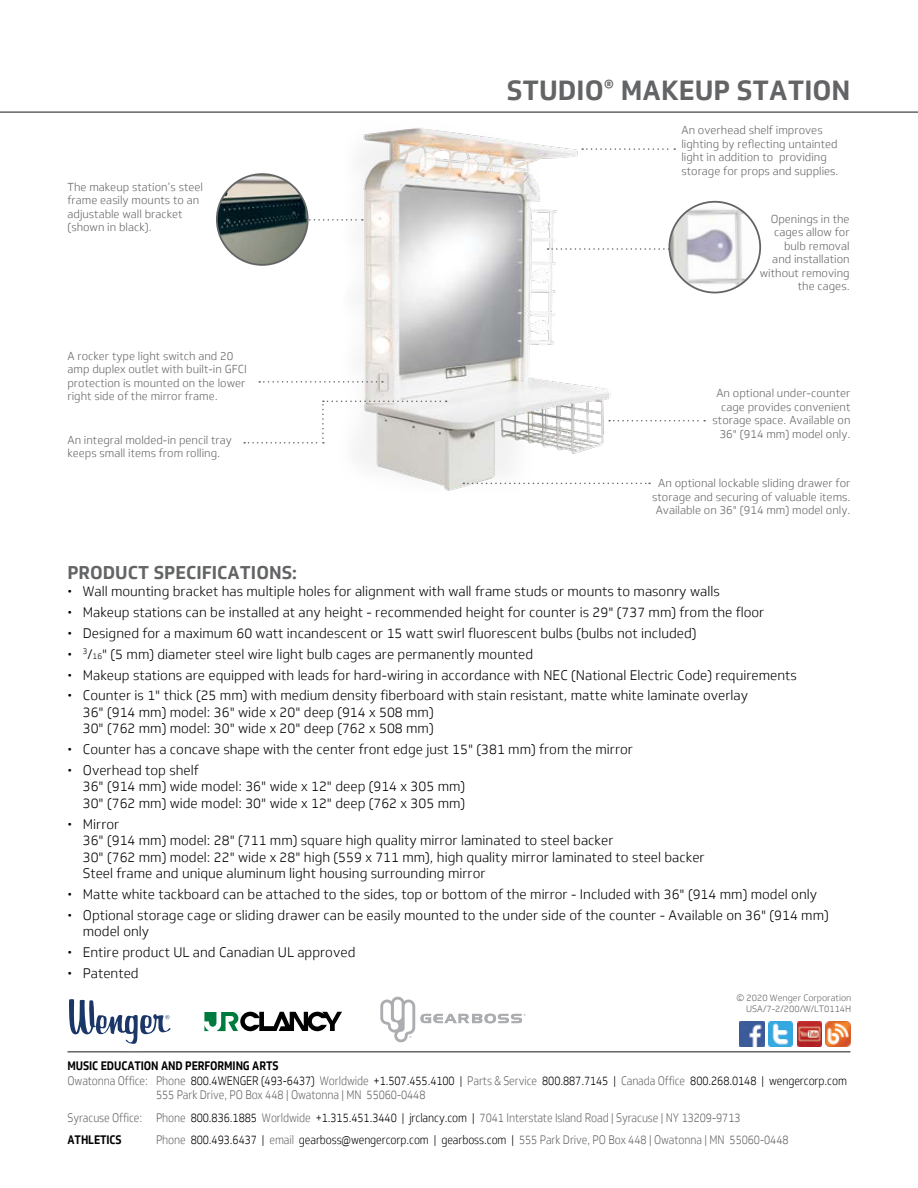
<style>
.page{position:relative;width:918px;height:1188px;background:#fff}
.page>*{position:absolute;margin:0;border:0;box-sizing:border-box;transform-origin:0 0}
.t1{font:700 27px "Soleto";color:#636466}
.t2{font:700 18px "Soleto";color:#636466}
.t3{font:300 13.5px/16.5px "Soleto";color:#000}
.t4{font:300 12px/22.5px "Soleto";letter-spacing:-.01em;color:#636466;scale:.88 1}
.t5{font:300 12px "Soleto";letter-spacing:-.01em;color:#000;scale:.88 1}
.t6{font:700 12px "Soleto";letter-spacing:-.01em;color:#000;scale:.88 1}
.t7{font:300 11.25px/13.5px "Soleto";color:#636466}
.t8{font:300 9px/10.8px "Soleto";color:#636466;text-align:right}
.s1{font-size:8.1px}
.s2{color:#636466}
.s3{color:#000}
.s4{font-weight:700;color:#000}
</style>
<div class="page">
<hr style="left:0;top:111px;width:918px;height:2px;background:#636466">
<hr style="left:68px;top:1051px;width:782px;height:2px;background:#636466">
<div style="left:371px;top:988px;width:164px;height:64px;background:#fff"></div>
<svg style="left:380px;top:997px;width:146px;height:45px"></svg>
<div style="left:57px;top:988px;width:124px;height:67px;background:#fff"></div>
<svg style="left:69px;top:999px;width:102px;height:45px"></svg>
<svg style="left:204px;top:1012px;width:138px;height:19px"></svg>
<img style="left:739px;top:1021px;width:25px;height:25px">
<img style="left:768px;top:1021px;width:25px;height:25px">
<img style="left:797px;top:1021px;width:25px;height:25px">
<img style="left:826px;top:1021px;width:24px;height:25px">
<img style="left:291px;top:128px;width:328px;height:363px">
<svg style="left:609px;top:420px;width:96px;height:1px"></svg>
<svg style="left:463px;top:483px;width:187px;height:1px"></svg>
<svg style="left:548px;top:248px;width:121px;height:2px"></svg>
<svg style="left:582px;top:148px;width:93px;height:2px"></svg>
<svg style="left:259px;top:381px;width:124px;height:2px"></svg>
<svg style="left:244px;top:401px;width:203px;height:43px"></svg>
<svg style="left:309px;top:219px;width:54px;height:2px"></svg>
<img style="left:669px;top:202px;width:91px;height:91px;border-radius:45px">
<div style="left:669px;top:201px;width:92px;height:92px;border:2px solid #636466;border-radius:50%"></div>
<img style="left:217px;top:174px;width:91px;height:91px;border-radius:45px">
<div style="left:216px;top:173px;width:93px;height:93px;border:2px solid #636466;border-radius:50%"></div>
<h1 class="t1" style="left:507px;top:74px;width:345px">STUDIO<sup>®</sup> MAKEUP STATION</h1>
<p class="t7" style="left:68px;top:180px;width:137px">The makeup station’s steel frame easily mounts to an adjustable wall bracket (shown in black).</p>
<p class="t7" style="left:68px;top:349px;width:181px">A rocker type light switch and 20 amp duplex outlet with built-in GFCI protection is mounted on the lower right side of the mirror frame.</p>
<p class="t7" style="left:68px;top:433px;width:166px">An integral molded-in pencil tray keeps small items from rolling.</p>
<p class="t7" style="left:681px;top:123px;width:159px">An overhead shelf improves lighting by reflecting untainted light in addition to providing storage for props and supplies.</p>
<p class="t7" style="left:760px;top:212px;width:91px;text-align:right">Openings in the cages allow for bulb removal<br>and installation without removing the cages.</p>
<p class="t7" style="left:713px;top:387px;width:139px;text-align:right">An optional under-counter cage provides convenient storage space. Available on<br>36" (914 mm) model only.</p>
<p class="t7" style="left:652px;top:477px;width:200px;text-align:center">An optional lockable sliding drawer for storage and securing of valuable items.<br>Available on 36" (914 mm) model only.</p>
<h2 class="t2" style="left:68px;top:561px;width:231px">PRODUCT SPECIFICATIONS:</h2>
<p class="t3" style="left:68px;top:583px;width:654px">• Wall mounting bracket has multiple holes for alignment with wall frame studs or mounts to masonry walls</p>
<p class="t3" style="left:68px;top:604px;width:698px">• Makeup stations can be installed at any height - recommended height for counter is 29" (737 mm) from the floor</p>
<p class="t3" style="left:68px;top:625px;width:631px">• Designed for a maximum 60 watt incandescent or 15 watt swirl fluorescent bulbs (bulbs not included)</p>
<p class="t3" style="left:68px;top:646px;width:467px">• <sup>3</sup>/<span class="s1">16</span>" (5 mm) diameter steel wire light bulb cages are permanently mounted</p>
<p class="t3" style="left:67px;top:667px;width:731px">• Makeup stations are equipped with leads for hard-wiring in accordance with NEC (National Electric Code) requirements</p>
<p class="t3" style="left:83px;top:687px;width:667px;text-indent:-15px">• Counter is 1" thick (25 mm) with medium density fiberboard with stain resistant, matte white laminate overlay<br>36" (914 mm) model: 36" wide x 20" deep (914 x 508 mm)<br>30" (762 mm) model: 30" wide x 20" deep (762 x 508 mm)</p>
<p class="t3" style="left:67px;top:741px;width:567px">• Counter has a concave shape with the center front edge just 15" (381 mm) from the mirror</p>
<p class="t3" style="left:83px;top:762px;width:384px;text-indent:-15px">• Overhead top shelf<br>36" (914 mm) wide model: 36" wide x 12" deep (914 x 305 mm)<br>30" (762 mm) wide model: 30" wide x 12" deep (762 x 305 mm)</p>
<p class="t3" style="left:83px;top:816px;width:623px;text-indent:-15px">• Mirror<br>36" (914 mm) model: 28" (711 mm) square high quality mirror laminated to steel backer<br>30" (762 mm) model: 22" wide x 28" high (559 x 711 mm), high quality mirror laminated to steel backer Steel frame and unique aluminum light housing surrounding mirror</p>
<p class="t3" style="left:67px;top:886px;width:751px">• Matte white tackboard can be attached to the sides, top or bottom of the mirror - Included with 36" (914 mm) model only</p>
<p class="t3" style="left:83px;top:907px;width:747px;text-indent:-15px">• Optional storage cage or sliding drawer can be easily mounted to the under side of the counter - Available on 36" (914 mm) model only</p>
<p class="t3" style="left:67px;top:944px;width:289px">• Entire product UL and Canadian UL approved</p>
<p class="t3" style="left:67px;top:965px;width:73px">• Patented</p>
<p class="t8" style="left:736px;top:993px;width:116px">© 2020 Wenger Corporation<br>USA/7-2/200/W/LT0114H</p>
<p class="t6" style="left:68px;top:1058px;width:241px">MUSIC EDUCATION AND PERFORMING ARTS</p>
<p class="t5" style="left:68px;top:1073px;width:887px"><span class="s2">Owatonna Office: Phone</span> 800.4WENGER (493-6437) <span class="s2">Worldwide</span> +1.507.455.4100 | <span class="s2">Parts &amp; Service</span> 800.887.7145 | <span class="s2">Canada Office</span> 800.268.0148 | wengercorp.com</p>
<p class="t4" style="left:156px;top:1084px;width:308px">555 Park Drive, PO Box 448 | Owatonna | MN 55060-0448</p>
<p class="t4" style="left:67px;top:1106px;width:766px">Syracuse Office: Phone <span class="s3">800.836.1885</span> Worldwide <span class="s3">+1.315.451.3440 | jrclancy.com |</span> 7041 Interstate Island Road | Syracuse | NY 13209-9713<br><span class="s4">ATHLETICS</span></p>
<p class="t4" style="left:156px;top:1129px;width:720px">Phone <span class="s3">800.493.6437 |</span> email <span class="s3">gearboss@wengercorp.com | gearboss.com |</span> 555 Park Drive, PO Box 448 | Owatonna | MN 55060-0448</p>
</div>
